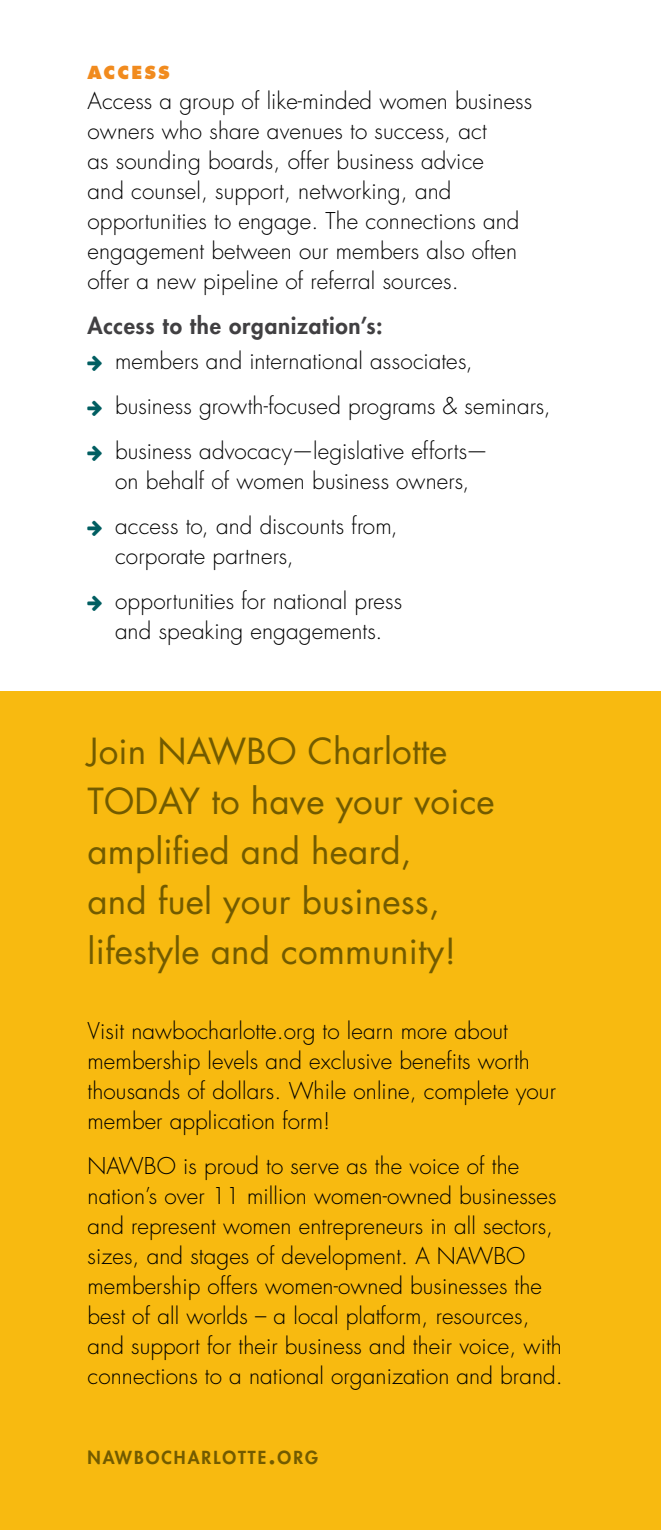
<style>
.page{position:relative;width:661px;height:1530px;background:#fff}
.page>*{position:absolute;margin:0;border:0;box-sizing:border-box;transform-origin:0 0}
.t1{font:35px/50px "Futura Std";letter-spacing:.005em;color:#725b00}
.t2{font:300 22.5px/30px "Futura Std";letter-spacing:.005em;color:#000}
.t3{font:800 22.5px "Futura Std";letter-spacing:.03em;color:#414042}
.t4{font:800 17.5px "Futura Std";letter-spacing:.115em;color:#725b00}
.t5{font:800 17.5px "Futura Std";letter-spacing:.125em;color:#f18b1e}
.s1{font-size:25px}
</style>
<div class="page">
<div style="left:0;top:692px;width:661px;height:838px;background:#f8ba10"></div>
<p class="t5" style="left:88px;top:62px;width:84px">ACCESS</p>
<p class="t2" style="left:88px;top:87px;width:446px">Access a group of like-minded women business owners who share avenues to success, act<br>as sounding boards, offer business advice<br>and counsel, support, networking, and opportunities to engage. The connections and engagement between our members also often offer a new pipeline of referral sources.</p>
<p class="t3" style="left:88px;top:312px;width:296px">Access to the organization’s:</p>
<p class="t2" style="left:115px;top:339px;width:437px;line-height:45px">members and international associates, business growth-focused programs &amp; seminars, business advocacy—legislative efforts—</p>
<p class="t2" style="left:115px;top:459px;width:356px;line-height:45px">on behalf of women business owners, access to, and discounts from,</p>
<p class="t2" style="left:115px;top:534px;width:289px;line-height:45px">corporate partners, opportunities for national press</p>
<p class="t2" style="left:115px;top:617px;width:269px">and speaking engagements.</p>
<h1 class="t1" style="left:88px;top:726px;width:408px">Join NAWBO Charlotte<br>TODAY to have your voice amplified and heard,<br>and fuel your business, lifestyle and community!</h1>
<p class="t2" style="left:88px;top:1016px;width:470px">Visit nawbocharlotte.org to learn more about membership levels and exclusive benefits worth thousands of dollars. While online, complete your member application form!</p>
<p class="t2" style="left:88px;top:1151px;width:477px">NAWBO is proud to serve as the voice of the nation’s over 11 million women-owned businesses and represent women entrepreneurs in all sectors, sizes, and stages of development. A NAWBO membership offers women-owned businesses the best of all worlds – a local platform, resources, and support for their business and their voice, with connections to a national organization and brand.</p>
<p class="t4" style="left:88px;top:1446px;width:232px">NAWBOCHARLOTTE<span class="s1">.</span>ORG</p>
</div>
